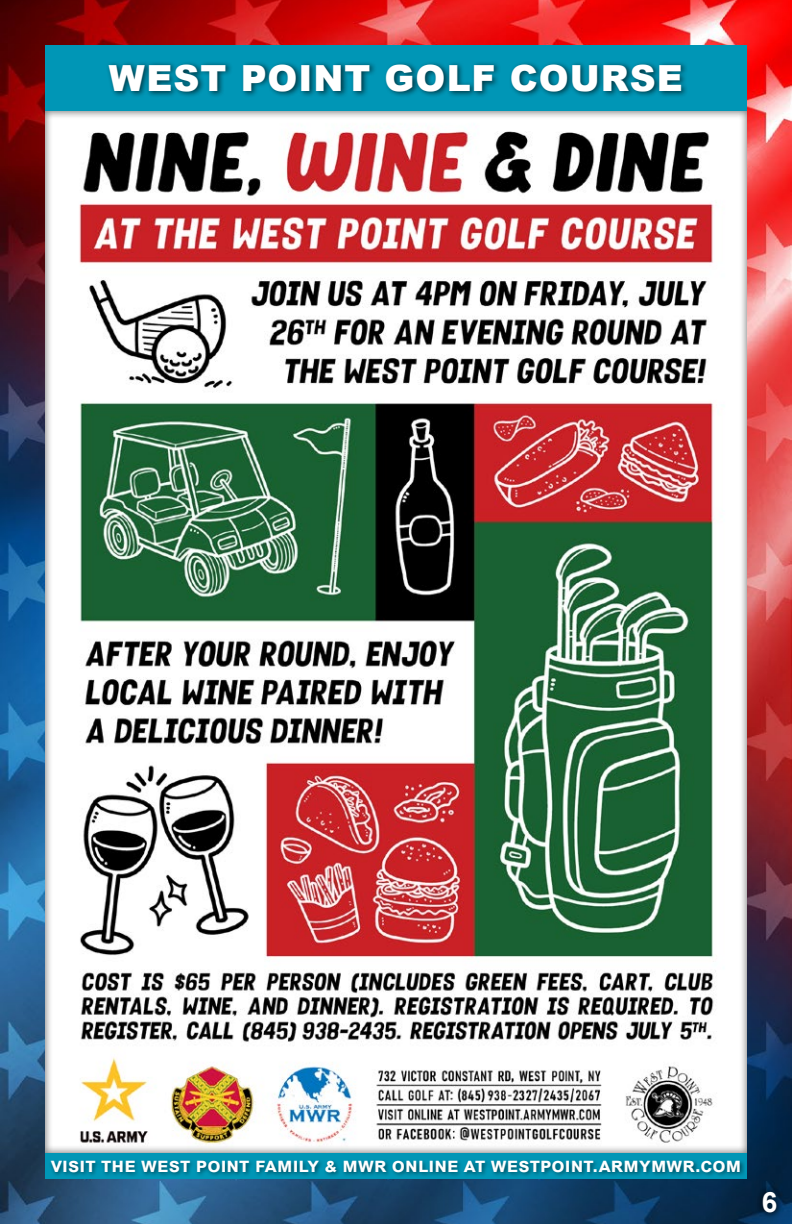
<style>
.page{position:relative;width:792px;height:1224px;background:#fff}
.page>*{position:absolute;margin:0;border:0;box-sizing:border-box;transform-origin:0 0}
.t1{font:900 36px "Arial";letter-spacing:.03em;color:#fff}
.t2{font:700 28px "Arial";color:#fff}
.t3{font:700 20px "Arial";letter-spacing:.01em;color:#fff}
</style>
<div class="page">
<img style="left:0;top:0;width:792px;height:1224px">
<div style="left:45px;top:1153px;width:702px;height:26px;background:#0096b6"></div>
<div style="left:756px;top:1185px;width:30px;height:36px;background:#000;opacity:.5"></div>
<div style="left:757px;top:1186px;width:25px;height:31px;background:#000;opacity:.5"></div>
<div style="left:48px;top:1159px;width:697px;height:18px;background:#000;opacity:.5"></div>
<div style="left:31px;top:97px;width:730px;height:1057px;background:#000;opacity:.5"></div>
<div style="left:45px;top:45px;width:702px;height:66px;background:#0096b6"></div>
<div style="left:106px;top:61px;width:582px;height:36px;background:#000;opacity:.6"></div>
<h1 class="t1" style="left:109px;top:52px;width:575px">WEST POINT GOLF COURSE</h1>
<p class="t3" style="left:51px;top:1151px;width:692px">visit the west point family &amp; mwr online at westpoint.armymwr.com</p>
<h2 class="t2" style="left:762px;top:1182px;width:17px">6</h2>
</div>
